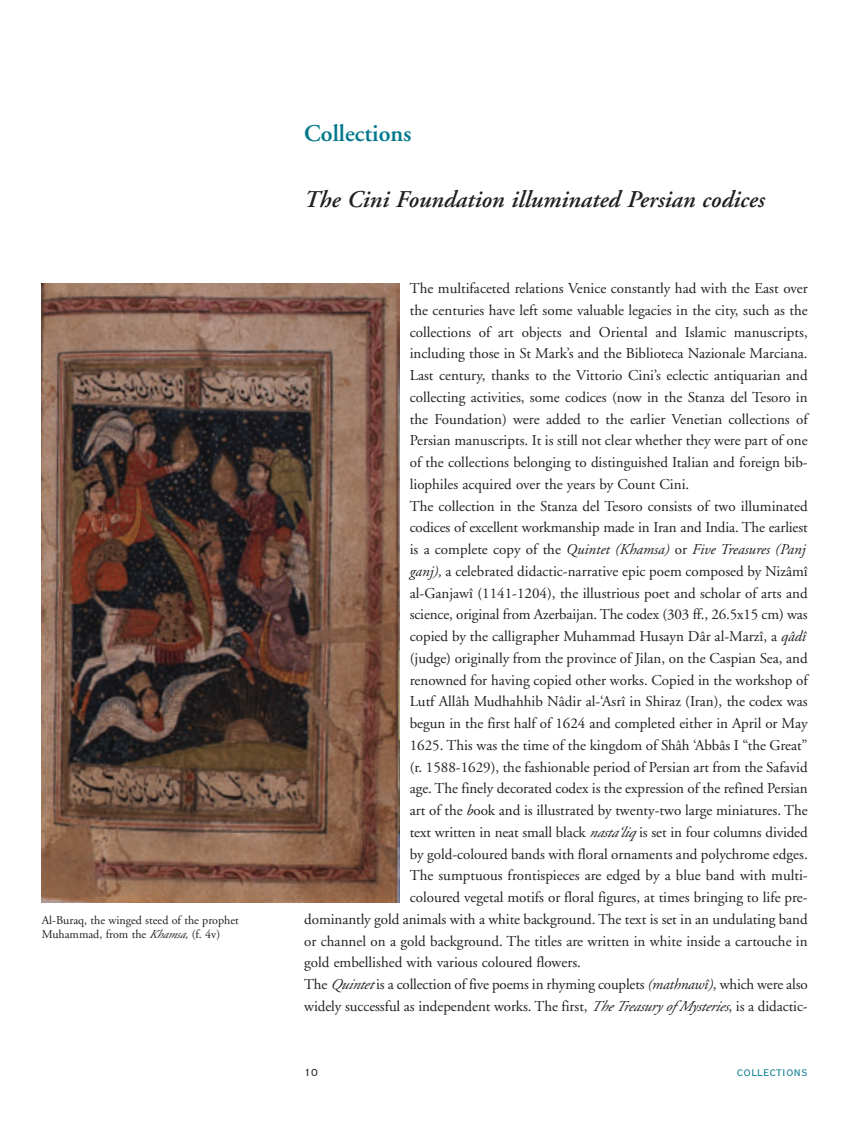
<style>
.page{position:relative;width:851px;height:1127px;background:#fff}
.page>*{position:absolute;margin:0;border:0;box-sizing:border-box;transform-origin:0 0}
.t1{font:italic 600 24px "Adobe Garamond";color:#231f20}
.t2{font:600 24px "Adobe Garamond";color:#00788b}
.t3{font:15px "Adobe Garamond";color:#231f20}
.t4{font:italic 15px "Adobe Garamond";color:#231f20}
.t5{font:15px "Copperplate Twenty Nine BC";color:#00788b}
.t6{font:13.5px "Copperplate Twenty Nine BC";color:#231f20}
.t7{font:12px/14.2px "Adobe Garamond";color:#231f20}
.s1{font-style:italic}
.s2{font-style:normal}
</style>
<div class="page">
<img style="left:42px;top:283px;width:357px;height:619px">
<p class="t7" style="left:42px;top:914px;width:198px">Al-Buraq, the winged steed of the prophet<br>Muhammad, from the <span class="s1">Khamsa,</span>(f. 4v)</p>
<h1 class="t2" style="left:304px;top:124px;width:109px">Collections</h1>
<h1 class="t1" style="left:304px;top:189px;width:462px">The Cini Foundation illuminated Persian codices</h1>
<p class="t3" style="left:409px;top:282px;width:399px">The multifaceted relations Venice constantly had with the East over</p>
<p class="t3" style="left:409px;top:304px;width:399px">the centuries have left some valuable legacies in the city, such as the</p>
<p class="t3" style="left:409px;top:326px;width:399px">collections of art objects and Oriental and Islamic manuscripts,</p>
<p class="t3" style="left:409px;top:347px;width:399px">including those in St Mark’s and the Biblioteca Nazionale Marciana.</p>
<p class="t3" style="left:409px;top:369px;width:399px">Last century, thanks to the Vittorio Cini’s eclectic antiquarian and</p>
<p class="t3" style="left:409px;top:391px;width:399px">collecting activities, some codices (now in the Stanza del Tesoro in</p>
<p class="t3" style="left:409px;top:413px;width:399px">the Foundation) were added to the earlier Venetian collections of</p>
<p class="t3" style="left:409px;top:434px;width:399px">Persian manuscripts. It is still not clear whether they were part of one</p>
<p class="t3" style="left:409px;top:456px;width:399px">of the collections belonging to distinguished Italian and foreign bib-</p>
<p class="t3" style="left:409px;top:478px;width:281px">liophiles acquired over the years by Count Cini.</p>
<p class="t3" style="left:409px;top:500px;width:399px">The collection in the Stanza del Tesoro consists of two illuminated</p>
<p class="t3" style="left:409px;top:521px;width:399px">codices of excellent workmanship made in Iran and India. The earliest</p>
<p class="t4" style="left:409px;top:543px;width:397px"><span class="s2">is a complete copy of the</span> Quintet (Khamsa) <span class="s2">or</span> Five Treasures (Panj</p>
<p class="t3" style="left:409px;top:565px;width:399px"><span class="s1">ganj),</span> a celebrated didactic-narrative epic poem composed by Nizâmî</p>
<p class="t3" style="left:409px;top:587px;width:399px">al-Ganjawî (1141-1204), the illustrious poet and scholar of arts and</p>
<p class="t3" style="left:409px;top:608px;width:399px">science, original from Azerbaijan. The codex (303 ff., 26.5x15 cm) was</p>
<p class="t3" style="left:409px;top:630px;width:397px">copied by the calligrapher Muhammad Husayn Dâr al-Marzî, a <span class="s1">qâdî</span></p>
<p class="t3" style="left:409px;top:652px;width:399px">(judge) originally from the province of Jilan, on the Caspian Sea, and</p>
<p class="t3" style="left:409px;top:674px;width:399px">renowned for having copied other works. Copied in the workshop of</p>
<p class="t3" style="left:409px;top:695px;width:399px">Lutf Allâh Mudhahhib Nâdir al-‘Asrî in Shiraz (Iran), the codex was</p>
<p class="t3" style="left:409px;top:717px;width:399px">begun in the first half of 1624 and completed either in April or May</p>
<p class="t3" style="left:409px;top:739px;width:399px">1625. This was the time of the kingdom of Shâh ‘Abbâs I “the Great”</p>
<p class="t3" style="left:409px;top:761px;width:399px">(r. 1588-1629), the fashionable period of Persian art from the Safavid</p>
<p class="t3" style="left:409px;top:782px;width:399px">age. The finely decorated codex is the expression of the refined Persian</p>
<p class="t3" style="left:409px;top:804px;width:399px">art of the <span class="s1">b</span>ook and is illustrated by twenty-two large miniatures. The</p>
<p class="t3" style="left:409px;top:826px;width:399px">text written in neat small black <span class="s1">nasta‘liq</span>is set in four columns divided</p>
<p class="t3" style="left:409px;top:848px;width:399px">by gold-coloured bands with floral ornaments and polychrome edges.</p>
<p class="t3" style="left:409px;top:869px;width:399px">The sumptuous frontispieces are edged by a blue band with multi-</p>
<p class="t3" style="left:409px;top:891px;width:399px">coloured vegetal motifs or floral figures, at times bringing to life pre-</p>
<p class="t3" style="left:304px;top:913px;width:505px">dominantly gold animals with a white background. The text is set in an undulating band</p>
<p class="t3" style="left:304px;top:935px;width:505px">or channel on a gold background. The titles are written in white inside a cartouche in</p>
<p class="t3" style="left:304px;top:956px;width:278px">gold embellished with various coloured flowers.</p>
<p class="t3" style="left:304px;top:978px;width:505px">The <span class="s1">Quintet</span> is a collection of five poems in rhyming couplets <span class="s1">(mathnawî)</span>, which were also</p>
<p class="t3" style="left:304px;top:1000px;width:505px">widely successful as independent works. The first, <span class="s1">TheTreasury ofMysteries</span>, is a didactic-</p>
<p class="t6" style="left:304px;top:1063px;width:15px">10</p>
<p class="t5" style="left:736px;top:1062px;width:72px">collections</p>
</div>
